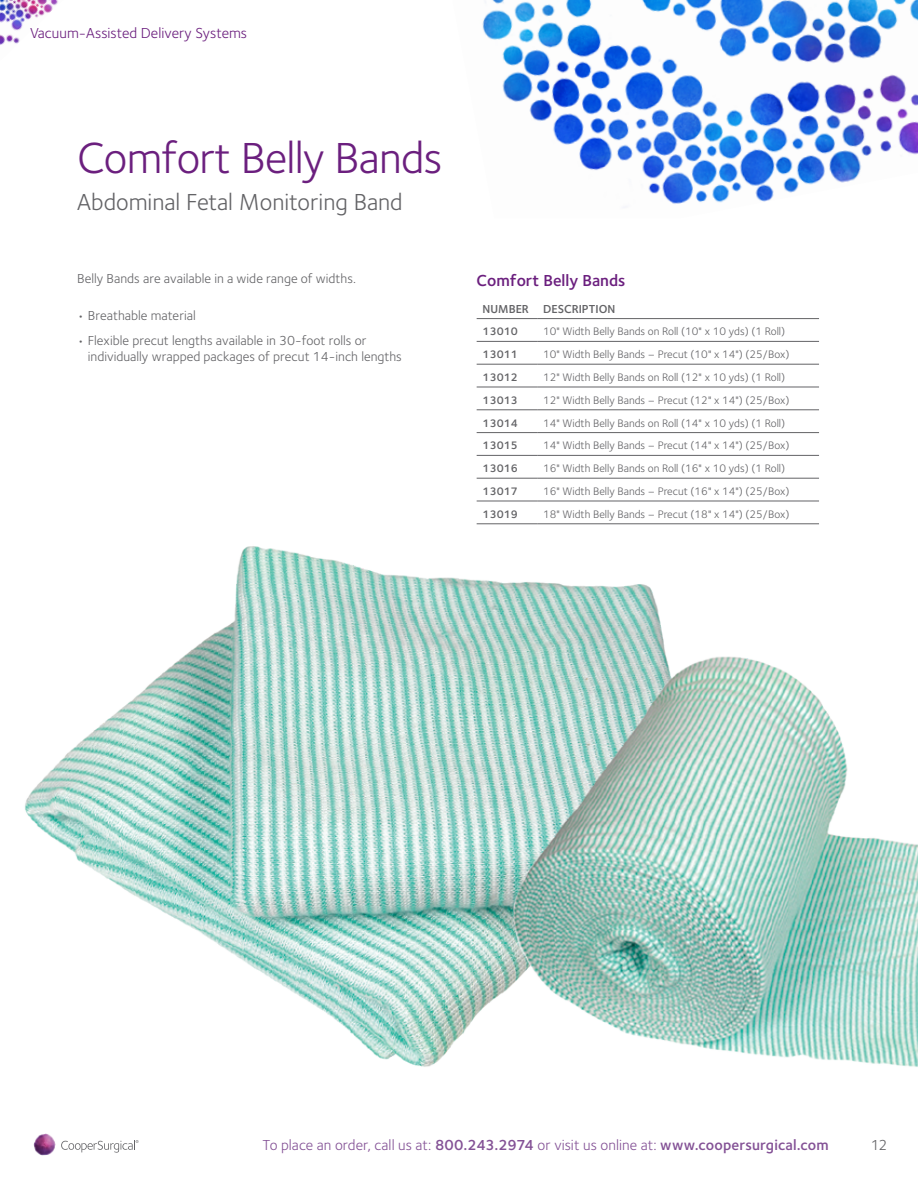
<style>
.page{position:relative;width:918px;height:1188px;background:#fff}
.page>*{position:absolute;margin:0;border:0;box-sizing:border-box;transform-origin:0 0}
._1SectionHeader{font:45px "Foundry Sterling";letter-spacing:-.015em;color:#6b1f7e}
.t1{font:24px "Foundry Sterling";color:#636366}
.Product_Bar_Header{font:600 16.5px "Foundry Sterling";color:#6b1f7e}
.t2{font:15px "Foundry Sterling";letter-spacing:.005em;color:#845296}
.t3{font:15px "Foundry Sterling";color:#6b1f7e}
.t4{font:15px "Foundry Sterling";color:#636366}
.Product_Body{font:13.5px/16.2px "Foundry Sterling";color:#636366}
.Product_Chart_Head_2{font:600 12px "Foundry Sterling";color:#636366}
.Product_Chart_Text_2{font:11.25px "Foundry Sterling";color:#636366}
.Product_Chart_Text_2-2{font:600 11.25px "Foundry Sterling";color:#636366}
.s1{font-weight:600}
</style>
<div class="page">
<svg style="left:61px;top:1140px;width:78px;height:13px"></svg>
<img style="left:34px;top:1134px;width:22px;height:22px">
<img style="left:482px;top:0;width:436px;height:204px">
<img style="left:25px;top:523px;width:893px;height:544px">
<hr style="left:477px;top:318px;width:60px;height:1px;background:#636366">
<hr style="left:537px;top:318px;width:282px;height:1px;background:#636366">
<hr style="left:477px;top:341px;width:60px;height:1px;background:#636366">
<hr style="left:537px;top:341px;width:282px;height:1px;background:#636366">
<hr style="left:477px;top:364px;width:60px;height:1px;background:#636366">
<hr style="left:537px;top:364px;width:282px;height:1px;background:#636366">
<hr style="left:477px;top:387px;width:60px;height:1px;background:#636366">
<hr style="left:537px;top:387px;width:282px;height:1px;background:#636366">
<hr style="left:477px;top:410px;width:60px;height:1px;background:#636366">
<hr style="left:537px;top:410px;width:282px;height:1px;background:#636366">
<hr style="left:477px;top:432px;width:60px;height:1px;background:#636366">
<hr style="left:537px;top:432px;width:282px;height:1px;background:#636366">
<hr style="left:477px;top:455px;width:60px;height:1px;background:#636366">
<hr style="left:537px;top:455px;width:282px;height:1px;background:#636366">
<hr style="left:477px;top:478px;width:60px;height:1px;background:#636366">
<hr style="left:537px;top:478px;width:282px;height:1px;background:#636366">
<hr style="left:477px;top:501px;width:60px;height:1px;background:#636366">
<hr style="left:537px;top:501px;width:282px;height:1px;background:#636366">
<hr style="left:477px;top:524px;width:60px;height:1px;background:#636366">
<hr style="left:537px;top:524px;width:282px;height:1px;background:#636366">
<img style="left:0;top:0;width:58px;height:45px">
<p class="t3" style="left:30px;top:24px;width:219px">Vacuum-Assisted Delivery Systems</p>
<p class="_1SectionHeader" style="left:77px;top:132px;width:367px">Comfort Belly Bands</p>
<p class="t1" style="left:77px;top:188px;width:327px">Abdominal Fetal Monitoring Band</p>
<p class="Product_Body" style="left:77px;top:271px;width:280px">Belly Bands are available in a wide range of widths.</p>
<p class="Product_Body" style="left:77px;top:307px;width:120px">• Breathable material</p>
<p class="Product_Body" style="left:88px;top:332px;width:315px;text-indent:-11px">• Flexible precut lengths available in 30-foot rolls or individually wrapped packages of precut 14-inch lengths</p>
<p class="Product_Bar_Header" style="left:477px;top:271px;width:150px">Comfort Belly Bands</p>
<p class="Product_Chart_Head_2" style="left:483px;top:301px;width:48px">NUMBER</p>
<p class="Product_Chart_Head_2" style="left:543px;top:301px;width:74px">DESCRIPTION</p>
<p class="Product_Chart_Text_2-2" style="left:483px;top:325px;width:37px">13010</p>
<p class="Product_Chart_Text_2" style="left:543px;top:325px;width:244px">10" Width Belly Bands on Roll (10" x 10 yds) (1 Roll)</p>
<p class="Product_Chart_Text_2-2" style="left:483px;top:348px;width:37px">13011</p>
<p class="Product_Chart_Text_2" style="left:543px;top:348px;width:248px">10" Width Belly Bands – Precut (10" x 14") (25/Box)</p>
<p class="Product_Chart_Text_2-2" style="left:483px;top:371px;width:37px">13012</p>
<p class="Product_Chart_Text_2" style="left:543px;top:371px;width:244px">12" Width Belly Bands on Roll (12" x 10 yds) (1 Roll)</p>
<p class="Product_Chart_Text_2-2" style="left:483px;top:393px;width:37px">13013</p>
<p class="Product_Chart_Text_2" style="left:543px;top:394px;width:248px">12" Width Belly Bands – Precut (12" x 14") (25/Box)</p>
<p class="Product_Chart_Text_2-2" style="left:483px;top:416px;width:37px">13014</p>
<p class="Product_Chart_Text_2" style="left:543px;top:416px;width:244px">14" Width Belly Bands on Roll (14" x 10 yds) (1 Roll)</p>
<p class="Product_Chart_Text_2-2" style="left:483px;top:439px;width:37px">13015</p>
<p class="Product_Chart_Text_2" style="left:543px;top:439px;width:248px">14" Width Belly Bands – Precut (14" x 14") (25/Box)</p>
<p class="Product_Chart_Text_2-2" style="left:483px;top:462px;width:37px">13016</p>
<p class="Product_Chart_Text_2" style="left:543px;top:462px;width:244px">16" Width Belly Bands on Roll (16" x 10 yds) (1 Roll)</p>
<p class="Product_Chart_Text_2-2" style="left:483px;top:485px;width:37px">13017</p>
<p class="Product_Chart_Text_2" style="left:543px;top:485px;width:248px">16" Width Belly Bands – Precut (16" x 14") (25/Box)</p>
<p class="Product_Chart_Text_2-2" style="left:483px;top:507px;width:37px">13019</p>
<p class="Product_Chart_Text_2" style="left:543px;top:508px;width:248px">18" Width Belly Bands – Precut (18" x 14") (25/Box)</p>
<h3 class="t2" style="left:263px;top:1136px;width:567px">To place an order, call us at: <span class="s1">800.243.2974</span> or visit us online at: <span class="s1">www.coopersurgical.com</span></h3>
<h3 class="t4" style="left:871px;top:1136px;width:18px">12</h3>
</div>
